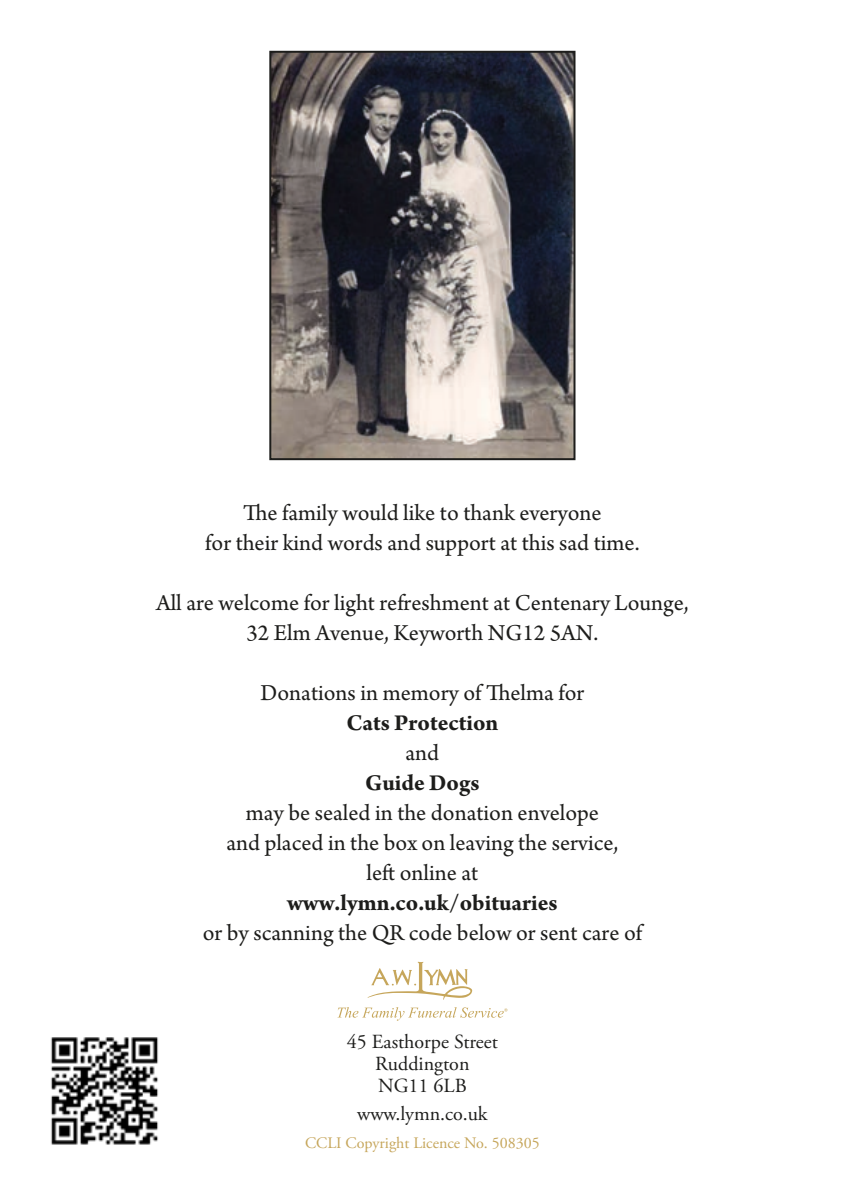
<style>
.page{position:relative;width:842px;height:1191px;background:#fff}
.page>*{position:absolute;margin:0;border:0;box-sizing:border-box;transform-origin:0 0}
.t1{font:24px/30px "Arno Pro";color:#1d1d1b;text-align:center}
.t2{font:700 24px "Arno Pro";color:#1d1d1b}
.t3{font:20px/22px "Adobe Garamond Pro";color:#1d1d1b;text-align:center}
.t4{font:16px "Adobe Garamond Pro";color:#c6a65b}
</style>
<div class="page">
<img style="left:272px;top:54px;width:300px;height:403px">
<div style="left:269px;top:51px;width:306px;height:409px;border:2px solid #1d1d1b"></div>
<svg style="left:337px;top:961px;width:170px;height:59px"></svg>
<img style="left:51px;top:1037px;width:107px;height:108px">
<p class="t1" style="left:205px;top:499px;width:436px">The family would like to thank everyone<br>for their kind words and support at this sad time.</p>
<p class="t1" style="left:156px;top:589px;width:534px">All are welcome for light refreshment at Centenary Lounge,<br>32 Elm Avenue, Keyworth NG12 5AN.</p>
<p class="t1" style="left:260px;top:679px;width:325px">Donations in memory of Thelma for</p>
<p class="t2" style="left:346px;top:709px;width:153px">Cats Protection</p>
<p class="t1" style="left:406px;top:739px;width:35px">and</p>
<p class="t2" style="left:365px;top:769px;width:116px">Guide Dogs</p>
<p class="t1" style="left:226px;top:799px;width:393px">may be sealed in the donation envelope and placed in the box on leaving the service, left online at</p>
<p class="t2" style="left:287px;top:889px;width:272px">www.lymn.co.uk/obituaries</p>
<p class="t1" style="left:203px;top:919px;width:441px">or by scanning the QR code below or sent care of</p>
<p class="t3" style="left:347px;top:1031px;width:152px">45 Easthorpe Street<br>Ruddington<br>NG11 6LB</p>
<p class="t3" style="left:357px;top:1103px;width:132px">www.lymn.co.uk</p>
<p class="t4" style="left:305px;top:1133px;width:236px">CCLI Copyright Licence No. 508305</p>
</div>
